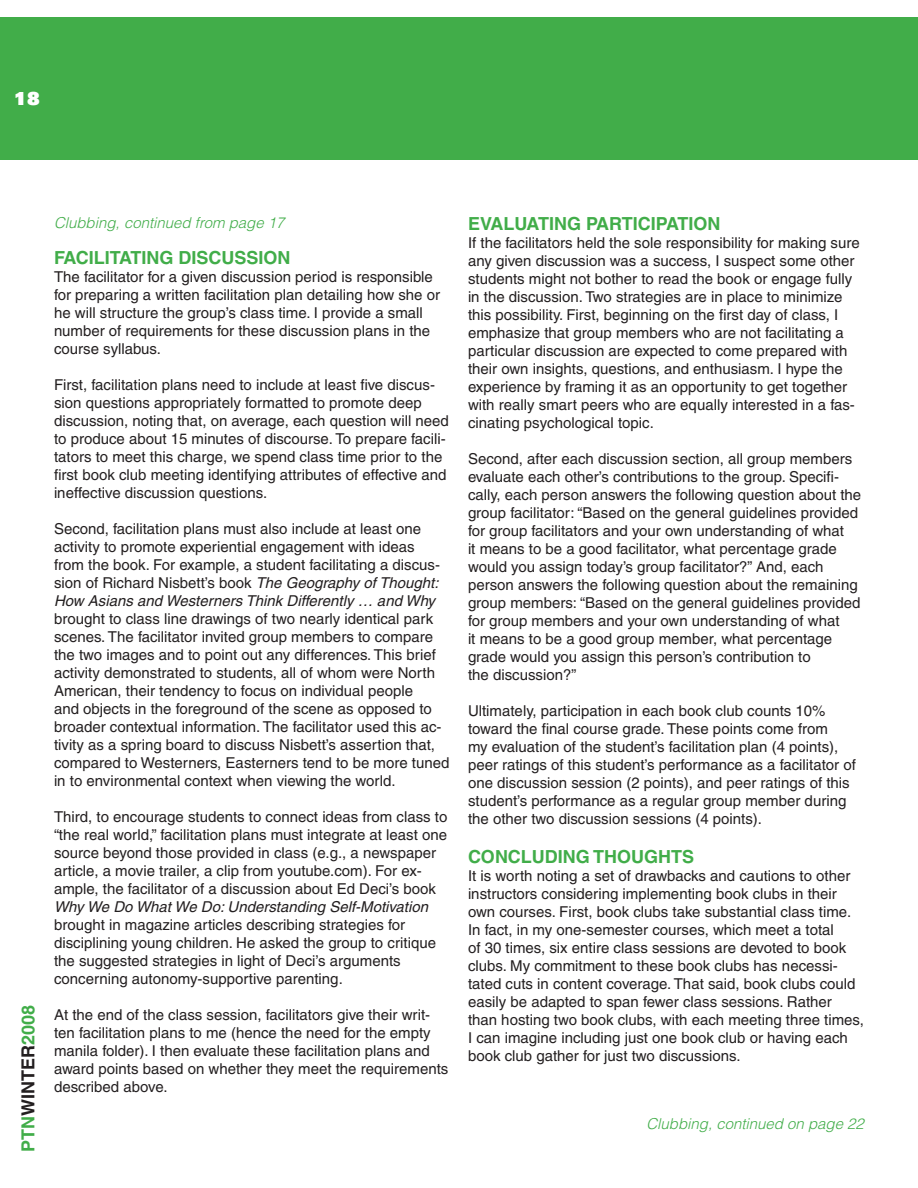
<style>
.page{position:relative;width:918px;height:1188px;background:#fff}
.page>*{position:absolute;margin:0;border:0;box-sizing:border-box;transform-origin:0 0}
.t1{font:700 18px "Helvetica";color:#41ad49}
.t2{font:900 18px "Univers";color:#fff}
.t3{font:15px/18px "Helvetica";color:#231f20}
.t4{font:italic 300 15px "Helvetica";color:#41ad49}
.t5{font:italic 15px "Helvetica";color:#231f20}
.s1{color:#231f20}
.s2{font-style:italic}
</style>
<div class="page">
<div style="left:0;top:17px;width:918px;height:143px;background:#41ad49"></div>
<p class="t2" style="left:14px;top:86px;width:26px">18</p>
<p class="t1" style="left:17px;top:1152px;width:149px;rotate:-90deg">PTN<span class="s1">WINTER</span>2008</p>
<p class="t4" style="left:54px;top:213px;width:232px">Clubbing, continued from page 17</p>
<p class="t1" style="left:54px;top:247px;width:238px">FACILITATING DISCUSSION</p>
<p class="t3" style="left:54px;top:268px;width:388px">The facilitator for a given discussion period is responsible for preparing a written facilitation plan detailing how she or he will structure the group’s class time. I provide a small number of requirements for these discussion plans in the course syllabus.</p>
<p class="t3" style="left:54px;top:376px;width:396px">First, facilitation plans need to include at least five discus&shy;sion questions appropriately formatted to promote deep discussion, noting that, on average, each question will need to produce about 15 minutes of discourse. To prepare facili&shy;tators to meet this charge, we spend class time prior to the first book club meeting identifying attributes of effective and ineffective discussion questions.</p>
<p class="t3" style="left:54px;top:520px;width:388px">Second, facilitation plans must also include at least one activity to promote experiential engagement with ideas from the book. For example, a student facilitating a discus&shy;sion of Richard Nisbett’s book <span class="s2">The Geography of Thought:<br>How Asians and Westerners Think Differently … and Why</span></p>
<p class="t3" style="left:54px;top:610px;width:397px">brought to class line drawings of two nearly identical park scenes. The facilitator invited group members to compare the two images and to point out any differences. This brief activity demonstrated to students, all of whom were North American, their tendency to focus on individual people<br>and objects in the foreground of the scene as opposed to broader contextual information. The facilitator used this ac&shy;tivity as a spring board to discuss Nisbett’s assertion that, compared to Westerners, Easterners tend to be more tuned in to environmental context when viewing the world.</p>
<p class="t3" style="left:54px;top:808px;width:395px">Third, to encourage students to connect ideas from class to “the real world,” facilitation plans must integrate at least one source beyond those provided in class (e.g., a newspaper article, a movie trailer, a clip from youtube.com). For ex&shy;ample, the facilitator of a discussion about Ed Deci’s book</p>
<p class="t5" style="left:54px;top:898px;width:376px">Why We Do What We Do: Understanding Self-Motivation</p>
<p class="t3" style="left:54px;top:916px;width:384px">brought in magazine articles describing strategies for disciplining young children. He asked the group to critique the suggested strategies in light of Deci’s arguments concerning autonomy-supportive parenting.</p>
<p class="t3" style="left:54px;top:1006px;width:396px">At the end of the class session, facilitators give their writ&shy;ten facilitation plans to me (hence the need for the empty manila folder). I then evaluate these facilitation plans and award points based on whether they meet the requirements described above.</p>
<p class="t1" style="left:468px;top:213px;width:254px">EVALUATING PARTICIPATION</p>
<p class="t3" style="left:468px;top:234px;width:393px">If the facilitators held the sole responsibility for making sure any given discussion was a success, I suspect some other students might not bother to read the book or engage fully in the discussion. Two strategies are in place to minimize this possibility. First, beginning on the first day of class, I emphasize that group members who are not facilitating a particular discussion are expected to come prepared with their own insights, questions, and enthusiasm. I hype the experience by framing it as an opportunity to get together with really smart peers who are equally interested in a fas&shy;cinating psychological topic.</p>
<p class="t3" style="left:468px;top:450px;width:395px">Second, after each discussion section, all group members evaluate each other’s contributions to the group. Specifi&shy;cally, each person answers the following question about the group facilitator: “Based on the general guidelines provided for group facilitators and your own understanding of what<br>it means to be a good facilitator, what percentage grade would you assign today’s group facilitator?” And, each person answers the following question about the remaining group members: “Based on the general guidelines provided for group members and your own understanding of what<br>it means to be a good group member, what percentage grade would you assign this person’s contribution to<br>the discussion?”</p>
<p class="t3" style="left:468px;top:702px;width:389px">Ultimately, participation in each book club counts 10% toward the final course grade. These points come from<br>my evaluation of the student’s facilitation plan (4 points), peer ratings of this student’s performance as a facilitator of one discussion session (2 points), and peer ratings of this student’s performance as a regular group member during the other two discussion sessions (4 points).</p>
<p class="t1" style="left:468px;top:846px;width:228px">CONCLUDING THOUGHTS</p>
<p class="t3" style="left:468px;top:867px;width:397px">It is worth noting a set of drawbacks and cautions to other instructors considering implementing book clubs in their own courses. First, book clubs take substantial class time.<br>In fact, in my one-semester courses, which meet a total<br>of 30 times, six entire class sessions are devoted to book clubs. My commitment to these book clubs has necessi&shy;tated cuts in content coverage. That said, book clubs could easily be adapted to span fewer class sessions. Rather than hosting two book clubs, with each meeting three times, I can imagine including just one book club or having each book club gather for just two discussions.</p>
<p class="t4" style="left:646px;top:1115px;width:219px">Clubbing, continued on page 22</p>
</div>
